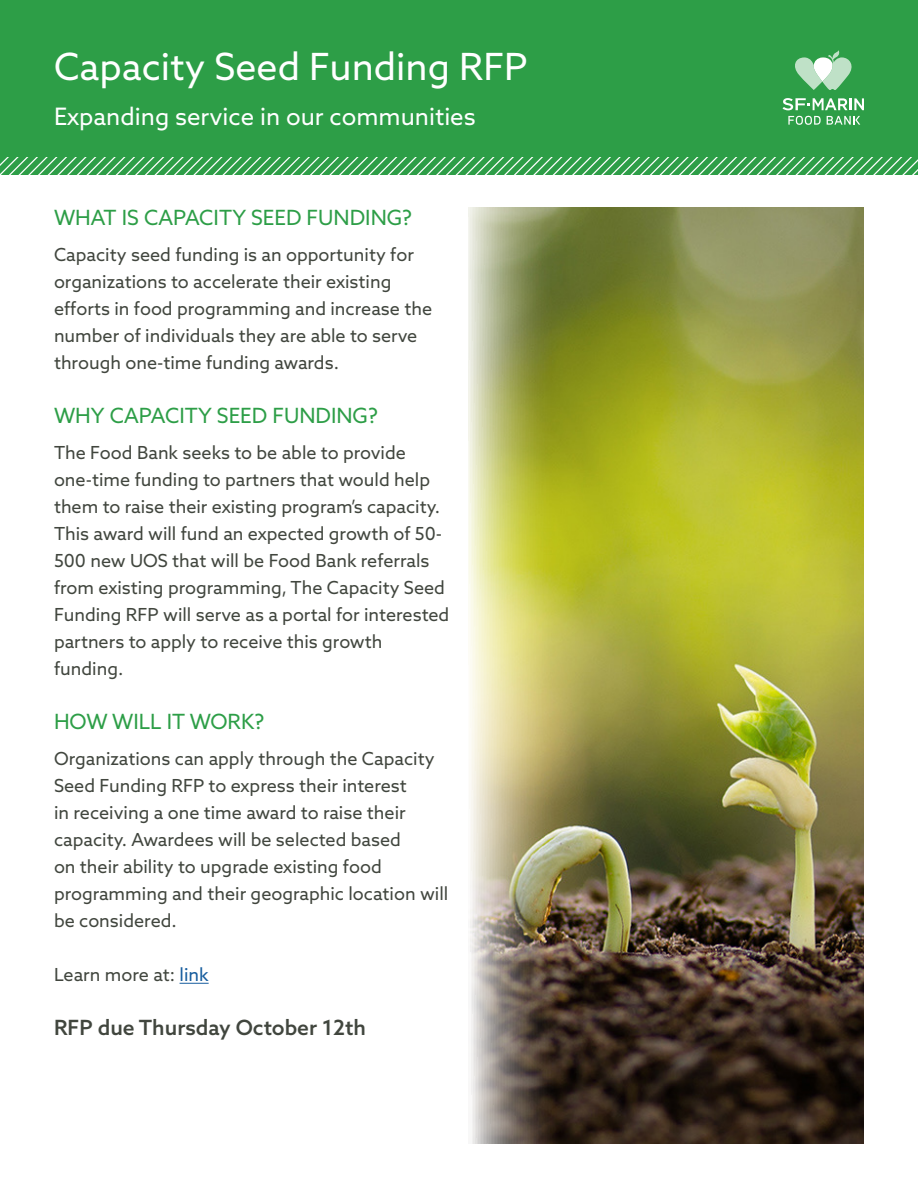
<style>
.page{position:relative;width:918px;height:1188px;background:#fff}
.page>*{position:absolute;margin:0;border:0;box-sizing:border-box;transform-origin:0 0}
.t1{font:37.5px "Azo Sans";color:#fff}
.t2{font:24px "Azo Sans";color:#fff}
.t3{font:21px "Azo Sans";color:#2d9e47}
.t4{font:500 21px "Azo Sans";color:#41463e}
.t5{font:18px/27px "Azo Sans";color:#41463e}
.s1{color:#175d9e}
</style>
<div class="page">
<div style="left:0;top:0;width:918px;height:175px;background:#2d9e47"></div>
<svg style="left:0;top:158px;width:918px;height:17px"></svg>
<svg style="left:827px;top:116px;width:33px;height:9px"></svg>
<svg style="left:788px;top:116px;width:33px;height:9px"></svg>
<svg style="left:783px;top:98px;width:81px;height:12px"></svg>
<svg style="left:795px;top:50px;width:57px;height:40px"></svg>
<svg style="left:180px;top:983px;width:29px;height:1px"></svg>
<img style="left:468px;top:208px;width:396px;height:935px">
<p class="t1" style="left:54px;top:42px;width:475px">Capacity Seed Funding RFP</p>
<p class="t2" style="left:54px;top:101px;width:423px">Expanding service in our communities</p>
<p class="t3" style="left:54px;top:204px;width:360px">WHAT IS CAPACITY SEED FUNDING?</p>
<p class="t5" style="left:54px;top:241px;width:380px">Capacity seed funding is an opportunity for organizations to accelerate their existing efforts in food programming and increase the number of individuals they are able to serve through one-time funding awards.</p>
<p class="t3" style="left:54px;top:402px;width:325px">WHY CAPACITY SEED FUNDING?</p>
<p class="t5" style="left:54px;top:439px;width:397px">The Food Bank seeks to be able to provide one-time funding to partners that would help them to raise their existing program’s capacity.<br>This award will fund an expected growth of 50- 500 new UOS that will be Food Bank referrals from existing programming, The Capacity Seed Funding RFP will serve as a portal for interested partners to apply to receive this growth funding.</p>
<p class="t3" style="left:54px;top:708px;width:212px">HOW WILL IT WORK?</p>
<p class="t5" style="left:54px;top:745px;width:396px">Organizations can apply through the Capacity Seed Funding RFP to express their interest<br>in receiving a one time award to raise their capacity. Awardees will be selected based<br>on their ability to upgrade existing food programming and their geographic location will be considered.</p>
<p class="t5" style="left:54px;top:961px;width:156px">Learn more at: <span class="s1">link</span></p>
<p class="t4" style="left:54px;top:1014px;width:314px">RFP due Thursday October 12th</p>
</div>
